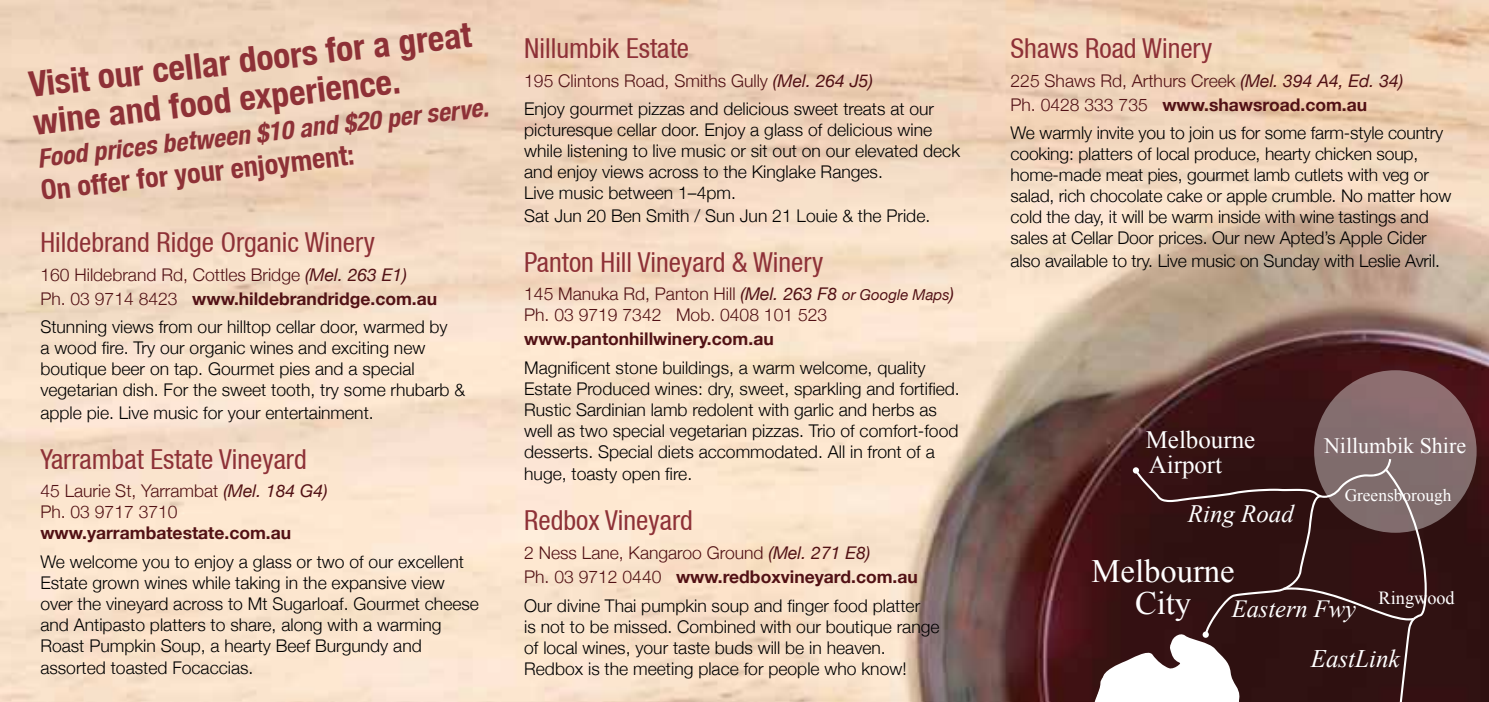
<style>
.page{position:relative;width:1489px;height:702px;background:#fff}
.page>*{position:absolute;margin:0;border:0;box-sizing:border-box;transform-origin:0 0}
.t1{font:700 condensed 35.25px/37.8px "Helvetica Neue";color:#8e3137}
.t2{font:32.5px/32.5px "Times New Roman";color:#fff;text-align:center}
.t3{font:700 condensed 28.25px "Helvetica Neue";color:#8e3137}
.t4{font:condensed 27.5px "Helvetica Neue";color:#8e3137}
.t5{font:italic 700 condensed 26px "Helvetica Neue";color:#8e3137}
.t6{font:italic 25.25px "Times New Roman";color:#fff}
.t7{font:25px "Times New Roman";color:#fff}
.t8{font:italic 25px "Times New Roman";color:#fff}
.t9{font:italic 24.75px "Times New Roman";color:#fff}
.t10{font:22px "Times New Roman";color:#fff}
.t11{font:18.5px "Times New Roman";color:#fff}
.t12{font:300 17.5px/21.2px "Helvetica Neue";color:#000}
.t13{font:300 17.5px/24px "Helvetica Neue";color:#521115}
.t14{font:700 17.5px "Helvetica Neue";color:#521115}
.t15{font:17.25px "Times New Roman";color:#fff}
.s1{font-weight:400;font-style:italic}
.s2{font-weight:700}
.s3{color:#521115}
.s4{font-weight:400;font-style:italic;color:#521115}
.s5{font-weight:400;font-style:italic;font-size:15px}
</style>
<div class="page">
<img style="left:0;top:0;width:1488px;height:702px">
<div style="left:1313px;top:370px;width:163px;height:162px;background:#846d6f;border-radius:50%"></div>
<svg style="left:978px;top:459px;width:448px;height:243px;background:#4f3030"></svg>
<h1 class="t1" style="left:26px;top:67px;width:447px;rotate:-7deg">Visit our cellar doors for a great wine and food experience.</h1>
<h3 class="t5" style="left:36px;top:145px;width:455px;rotate:-7deg">Food prices between $10 and $20 per serve.</h3>
<h3 class="t3" style="left:39px;top:175px;width:316px;rotate:-7deg">On offer for your enjoyment:</h3>
<h3 class="t4" style="left:40px;top:226px;width:336px">Hildebrand Ridge Organic Winery</h3>
<p class="t13" style="left:40px;top:262px;width:398px">160 Hildebrand Rd, Cottles Bridge <span class="s1">(Mel. 263 E1)<br></span>Ph. 03 9714 8423 <span class="s2">www.hildebrandridge.com.au</span></p>
<p class="t12" style="left:40px;top:315px;width:426px">Stunning views from our hilltop cellar door, warmed by<br>a wood fire. Try our organic wines and exciting new boutique beer on tap. Gourmet pies and a special vegetarian dish. For the sweet tooth, try some rhubarb &amp; apple pie. Live music for your entertainment.</p>
<h3 class="t4" style="left:40px;top:443px;width:268px">Yarrambat Estate Vineyard</h3>
<p class="t13" style="left:40px;top:480px;width:289px;line-height:21px">45 Laurie St, Yarrambat <span class="s1">(Mel. 184 G4)<br></span>Ph. 03 9717 3710</p>
<p class="t14" style="left:40px;top:522px;width:252px">www.yarrambatestate.com.au</p>
<p class="t12" style="left:40px;top:550px;width:440px">We welcome you to enjoy a glass or two of our excellent Estate grown wines while taking in the expansive view over the vineyard across to Mt Sugarloaf. Gourmet cheese and Antipasto platters to share, along with a warming Roast Pumpkin Soup, a hearty Beef Burgundy and assorted toasted Focaccias.</p>
<h3 class="t4" style="left:524px;top:33px;width:166px">Nillumbik Estate</h3>
<p class="t12" style="left:524px;top:66px;width:411px;line-height:28.5px"><span class="s3">195 Clintons Road, Smiths Gully</span> <span class="s4">(Mel. 264 J5)<br></span>Enjoy gourmet pizzas and delicious sweet treats at our</p>
<p class="t12" style="left:524px;top:119px;width:437px">picturesque cellar door. Enjoy a glass of delicious wine while listening to live music or sit out on our elevated deck and enjoy views across to the Kinglake Ranges.<br>Live music between 1–4pm.<br>Sat Jun 20 Ben Smith / Sun Jun 21 Louie &amp; the Pride.</p>
<h3 class="t4" style="left:524px;top:246px;width:300px">Panton Hill Vineyard &amp; Winery</h3>
<p class="t13" style="left:524px;top:283px;width:431px;line-height:21px">145 Manuka Rd, Panton Hill <span class="s1">(Mel. 263 F8</span> <span class="s5">or Google Maps</span><span class="s1">)<br></span>Ph. 03 9719 7342 Mob. 0408 101 523</p>
<p class="t14" style="left:524px;top:328px;width:251px">www.pantonhillwinery.com.au</p>
<p class="t12" style="left:524px;top:356px;width:437px">Magnificent stone buildings, a warm welcome, quality Estate Produced wines: dry, sweet, sparkling and fortified.<br>Rustic Sardinian lamb redolent with garlic and herbs as well as two special vegetarian pizzas. Trio of comfort-food desserts. Special diets accommodated. All in front of a huge, toasty open fire.</p>
<h3 class="t4" style="left:524px;top:505px;width:170px">Redbox Vineyard</h3>
<p class="t13" style="left:524px;top:540px;width:395px">2 Ness Lane, Kangaroo Ground <span class="s1">(Mel. 271 E8)<br></span>Ph. 03 9712 0440 <span class="s2">www.redboxvineyard.com.au</span></p>
<p class="t12" style="left:524px;top:594px;width:417px">Our divine Thai pumpkin soup and finger food platter<br>is not to be missed. Combined with our boutique range of local wines, your taste buds will be in heaven.<br>Redbox is the meeting place for people who know!</p>
<h3 class="t4" style="left:1010px;top:33px;width:203px">Shaws Road Winery</h3>
<p class="t13" style="left:1010px;top:68px;width:394px">225 Shaws Rd, Arthurs Creek <span class="s1">(Mel. 394 A4, Ed. 34)<br></span>Ph. 0428 333 735 <span class="s2">www.shawsroad.com.au</span></p>
<p class="t12" style="left:1010px;top:122px;width:442px">We warmly invite you to join us for some farm-style country cooking: platters of local produce, hearty chicken soup, home-made meat pies, gourmet lamb cutlets with veg or salad, rich chocolate cake or apple crumble. No matter how cold the day, it will be warm inside with wine tastings and sales at Cellar Door prices. Our new Apted’s Apple Cider also available to try. Live music on Sunday with Leslie Avril.</p>
<h3 class="t7" style="left:1145px;top:422px;width:111px">Melbourne</h3>
<p class="t10" style="left:1323px;top:430px;width:143px">Nillumbik Shire</p>
<h3 class="t7" style="left:1148px;top:447px;width:75px">Airport</h3>
<p class="t15" style="left:1344px;top:484px;width:108px">Greensborough</p>
<h3 class="t8" style="left:1187px;top:496px;width:107px">Ring Road</h3>
<h2 class="t2" style="left:1091px;top:554px;width:145px">Melbourne<br>City</h2>
<p class="t11" style="left:1378px;top:585px;width:78px">Ringwood</p>
<h3 class="t9" style="left:1231px;top:592px;width:126px">Eastern Fwy</h3>
<h3 class="t6" style="left:1310px;top:641px;width:90px">EastLink</h3>
</div>
